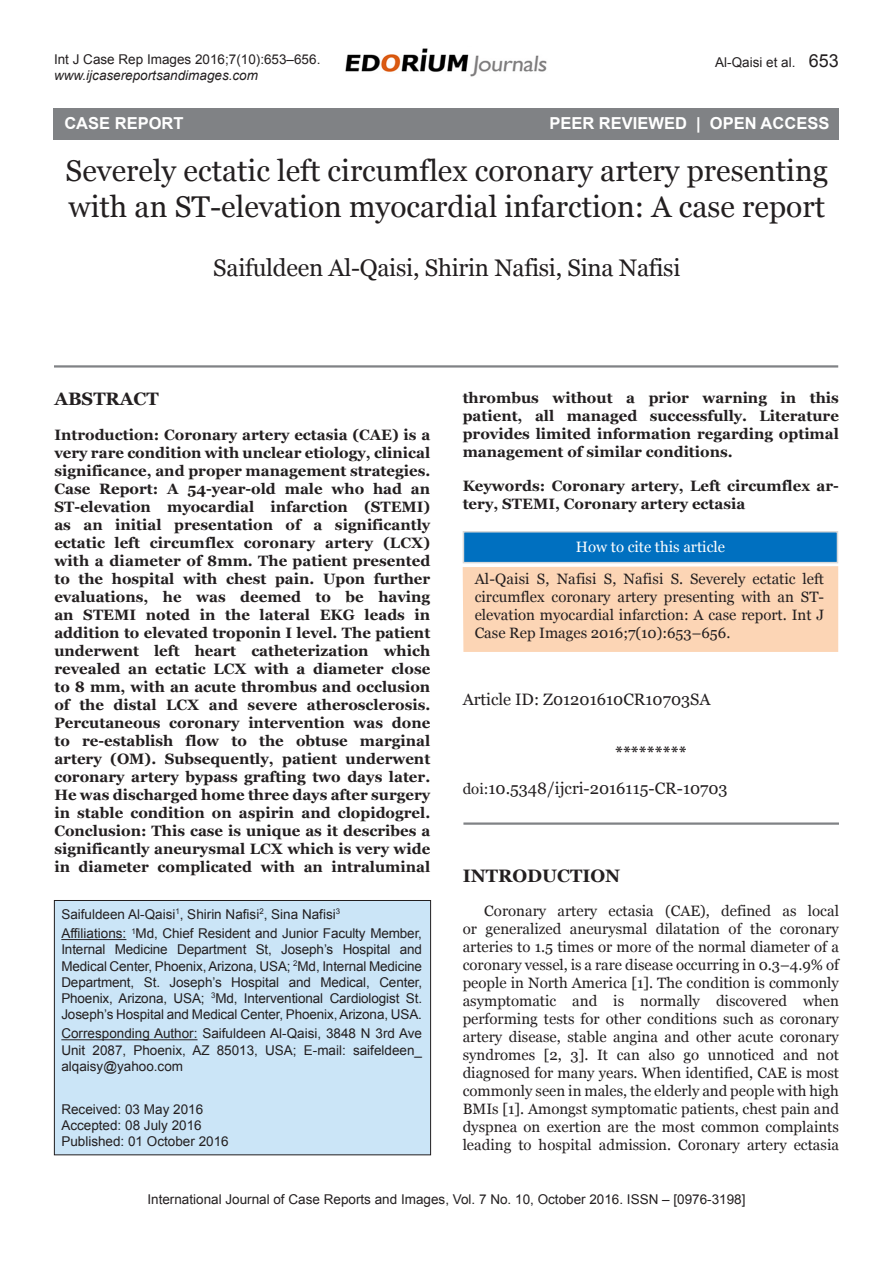
<style>
.page{position:relative;width:893px;height:1263px;background:#fff}
.page>*{position:absolute;margin:0;border:0;box-sizing:border-box;transform-origin:0 0}
.t1{font:30px/36px "Georgia";color:#231f20}
.t2{font:24px "Georgia";letter-spacing:-.01em;color:#231f20}
.t3{font:700 18px "Georgia";color:#231f20}
.t4{font:16.5px "Georgia";color:#231f20}
.t5{font:700 16.5px "Arial";color:#fff}
.t6{font:700 16.5px "Georgia";color:#231f20}
.t7{font:700 15px/18px "Georgia";color:#231f20;text-align:justify}
.t8{font:15px/18px "Georgia";color:#231f20;text-align:justify}
.t9{font:15px "Georgia";color:#fff}
.t10{font:13.5px/16.2px "Arial";color:#231f20}
.t11{font:italic 13.5px "Arial";color:#231f20}
.s1{font-size:18px}
.s2{font-size:15px}
</style>
<div class="page">
<img style="left:345px;top:48px;width:202px;height:29px">
<hr style="left:54px;top:365px;width:784px;height:3px;background:#808285">
<div style="left:54px;top:900px;width:377px;height:255px;background:#cbe5f7"></div>
<div style="left:54px;top:900px;width:377px;height:255px;border:1px solid #231f20"></div>
<hr style="left:61px;top:939px;width:65px;height:1px;background:#231f20">
<hr style="left:61px;top:1039px;width:137px;height:1px;background:#231f20">
<div style="left:463px;top:566px;width:375px;height:86px;background:#fcd5b5"></div>
<div style="left:463px;top:531px;width:375px;height:32px;background:#0070c0;border:2px solid #d9d9d9"></div>
<div style="left:55px;top:108px;width:784px;height:32px;background:#808285"></div>
<hr style="left:463px;top:822px;width:376px;height:3px;background:#808285">
<p class="t10" style="left:54px;top:51px;width:268px">Int J Case Rep Images 2016;7(10):653–656.</p>
<p class="t11" style="left:54px;top:67px;width:206px">www.ijcasereportsandimages.com</p>
<p class="t10" style="left:715px;top:54px;width:125px">Al-Qaisi et al. <span class="s1">653</span></p>
<p class="t5" style="left:64px;top:112px;width:121px">CASE REPORT</p>
<p class="t5" style="left:549px;top:112px;width:281px">PEER REVIEWED | OPEN ACCESS</p>
<p class="t5" style="left:696px;top:112px;width:121px">OPEN ACCESS</p>
<h1 class="t1" style="left:66px;top:153px;width:764px">Severely ectatic left circumflex coronary artery presenting with an ST-elevation myocardial infarction: A case report</h1>
<h2 class="t2" style="left:213px;top:253px;width:469px">Saifuldeen Al-Qaisi, Shirin Nafisi, Sina Nafisi</h2>
<p class="t3" style="left:54px;top:387px;width:106px">ABSTRACT</p>
<p class="t7" style="left:54px;top:425px;width:377px">Introduction: Coronary artery ectasia (CAE) is a very rare condition with unclear etiology, clinical significance, and proper management strategies.<br>Case Report: A 54-year-old male who had an ST-elevation myocardial infarction (STEMI) as an initial presentation of a significantly ectatic left circumflex coronary artery (LCX) with a diameter of 8mm. The patient presented to the hospital with chest pain. Upon further evaluations, he was deemed to be having an STEMI noted in the lateral EKG leads in addition to elevated troponin I level. The patient underwent left heart catheterization which revealed an ectatic LCX with a diameter close to 8 mm, with an acute thrombus and occlusion of the distal LCX and severe atherosclerosis.<br>Percutaneous coronary intervention was done to re-establish flow to the obtuse marginal artery (OM). Subsequently, patient underwent coronary artery bypass grafting two days later.<br>He was discharged home three days after surgery in stable condition on aspirin and clopidogrel.<br>Conclusion: This case is unique as it describes a significantly aneurysmal LCX which is very wide in diameter complicated with an intraluminal</p>
<p class="t10" style="left:61px;top:905px;width:362px;line-height:19.2px">Saifuldeen Al-Qaisi<sup>1</sup>, Shirin Nafisi<sup>2</sup>, Sina Nafisi<sup>3<br></sup>Affiliations: <sup>1</sup>Md, Chief Resident and Junior Faculty Member,</p>
<p class="t10" style="left:61px;top:942px;width:362px;text-align:justify">Internal Medicine Department St, Joseph’s Hospital and Medical Center, Phoenix, Arizona, USA; <sup>2</sup>Md, Internal Medicine Department, St. Joseph’s Hospital and Medical, Center, Phoenix, Arizona, USA; <sup>3</sup>Md, Interventional Cardiologist St.<br>Joseph’s Hospital and Medical Center, Phoenix, Arizona, USA.</p>
<p class="t10" style="left:61px;top:1026px;width:362px;text-align:justify">Corresponding Author: Saifuldeen Al-Qaisi, 3848 N 3rd Ave Unit 2087, Phoenix, AZ 85013, USA; E-mail: saifeldeen_ alqaisy@yahoo.com</p>
<p class="t10" style="left:61px;top:1101px;width:169px">Received: 03 May 2016<br>Accepted: 08 July 2016<br>Published: 01 October 2016</p>
<p class="t7" style="left:463px;top:389px;width:378px">thrombus without a prior warning in this patient, all managed successfully. Literature provides limited information regarding optimal management of similar conditions.</p>
<p class="t7" style="left:463px;top:477px;width:378px">Keywords: Coronary artery, Left circumflex ar&shy;tery, STEMI, Coronary artery ectasia</p>
<p class="t9" style="left:576px;top:537px;width:151px">How to cite this article</p>
<p class="t8" style="left:475px;top:570px;width:351px">Al-Qaisi S, Nafisi S, Nafisi S. Severely ectatic left circumflex coronary artery presenting with an ST&shy;elevation myocardial infarction: A case report. Int J Case Rep Images 2016;7(10):653–656.</p>
<p class="t4" style="left:463px;top:689px;width:249px">Article ID: Z01201610CR10703SA</p>
<p class="t6" style="left:615px;top:741px;width:73px">*********</p>
<p class="t4" style="left:463px;top:778px;width:267px"><span class="s2">doi:</span>10.5348/ijcri-2016115-CR-10703</p>
<p class="t3" style="left:463px;top:864px;width:159px">INTRODUCTION</p>
<p class="t8" style="left:463px;top:902px;width:378px;text-indent:22px">Coronary artery ectasia (CAE), defined as local or generalized aneurysmal dilatation of the coronary arteries to 1.5 times or more of the normal diameter of a coronary vessel, is a rare disease occurring in 0.3–4.9% of people in North America [1]. The condition is commonly asymptomatic and is normally discovered when performing tests for other conditions such as coronary artery disease, stable angina and other acute coronary syndromes [2, 3]. It can also go unnoticed and not diagnosed for many years. When identified, CAE is most commonly seen in males, the elderly and people with high BMIs [1]. Amongst symptomatic patients, chest pain and dyspnea on exertion are the most common complaints leading to hospital admission. Coronary artery ectasia</p>
<p class="t10" style="left:147px;top:1191px;width:600px">International Journal of Case Reports and Images, Vol. 7 No. 10, October 2016. ISSN – [0976-3198]</p>
</div>
